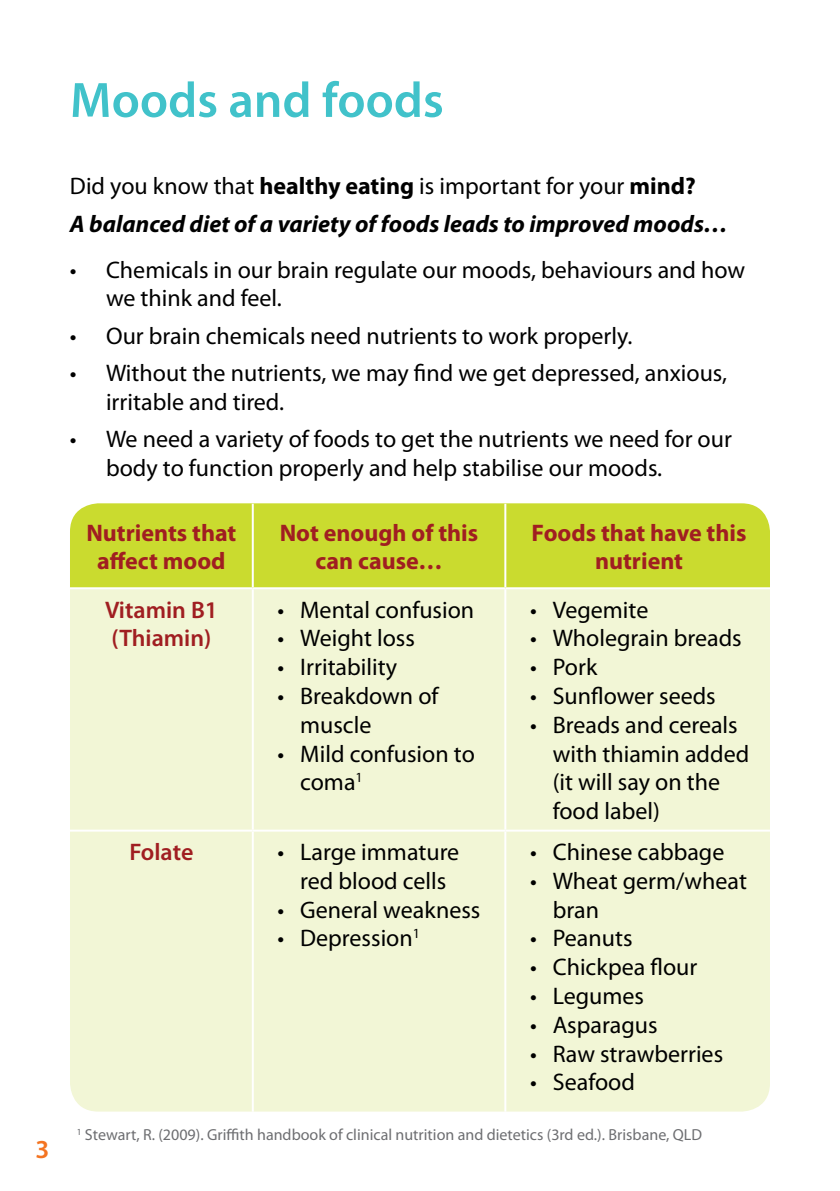
<style>
.page{position:relative;width:840px;height:1191px;background:#fff}
.page>*{position:absolute;margin:0;border:0;box-sizing:border-box;transform-origin:0 0}
.t1{font:600 50px "Myriad Pro";color:#41c2ca}
.t2{font:600 26px "Myriad Pro";color:#f47421}
.t3{font:24px/28.8px "Myriad Pro";color:#000}
.t4{font:italic 700 24px/37.2px "Myriad Pro";color:#000}
.t5{font:700 24px/28.8px "Myriad Pro";color:#a01e21;text-align:center}
.t6{font:600 24px/28.8px "Myriad Pro";color:#a01e21}
.t7{font:16px "Myriad Pro";color:#6d6e71}
.s1{font-weight:400;font-style:normal}
.s2{font-style:normal}
</style>
<div class="page">
<div style="left:70px;top:529px;width:699px;height:582px;background:#f2f6d6;border-radius:28px"></div>
<div style="left:70px;top:503px;width:699px;height:84px;background:#cadb2f"></div>
<hr style="left:252px;top:504px;width:2px;height:83px;background:#fff">
<hr style="left:504px;top:504px;width:2px;height:83px;background:#fff">
<hr style="left:70px;top:587px;width:183px;height:2px;background:#fff">
<hr style="left:253px;top:587px;width:252px;height:2px;background:#fff">
<hr style="left:252px;top:589px;width:2px;height:240px;background:#fff">
<hr style="left:505px;top:587px;width:267px;height:2px;background:#fff">
<hr style="left:504px;top:589px;width:2px;height:240px;background:#fff">
<hr style="left:70px;top:829px;width:183px;height:2px;background:#fff">
<hr style="left:253px;top:829px;width:252px;height:2px;background:#fff">
<hr style="left:252px;top:831px;width:2px;height:280px;background:#fff">
<hr style="left:505px;top:829px;width:267px;height:2px;background:#fff">
<hr style="left:504px;top:831px;width:2px;height:280px;background:#fff">
<h1 class="t1" style="left:70px;top:68px;width:375px">Moods and foods</h1>
<p class="t2" style="left:36px;top:1133px;width:15px">3</p>
<p class="t4" style="left:70px;top:167px;width:659px"><span class="s1">Did you know that</span> <span class="s2">healthy eating</span> <span class="s1">is important for your</span> <span class="s2">mind?<br></span>A balanced diet of a variety of foods leads to improved moods…</p>
<p class="t3" style="left:106px;top:255px;width:640px;text-indent:-36px">• Chemicals in our brain regulate our moods, behaviours and how we think and feel.</p>
<p class="t3" style="left:70px;top:321px;width:563px">• Our brain chemicals need nutrients to work properly.</p>
<p class="t3" style="left:106px;top:358px;width:622px;text-indent:-36px">• Without the nutrients, we may find we get depressed, anxious, irritable and tired.</p>
<p class="t3" style="left:106px;top:424px;width:627px;text-indent:-36px">• We need a variety of foods to get the nutrients we need for our body to function properly and help stabilise our moods.</p>
<p class="t5" style="left:86px;top:517px;width:151px">Nutrients that affect mood</p>
<p class="t5" style="left:279px;top:517px;width:200px">Not enough of this can cause…</p>
<p class="t5" style="left:531px;top:517px;width:216px">Foods that have this nutrient</p>
<p class="t6" style="left:105px;top:594px;width:114px">Vitamin B1 (Thiamin)</p>
<p class="t3" style="left:277px;top:595px;width:198px">• Mental confusion</p>
<p class="t3" style="left:529px;top:595px;width:120px">• Vegemite</p>
<p class="t3" style="left:529px;top:623px;width:213px">• Wholegrain breads</p>
<p class="t3" style="left:529px;top:652px;width:69px">• Pork</p>
<p class="t3" style="left:529px;top:681px;width:187px">• Sunflower seeds</p>
<p class="t3" style="left:552px;top:710px;width:198px;text-indent:-23px">• Breads and cereals with thiamin added (it will say on the food label)</p>
<p class="t3" style="left:277px;top:623px;width:139px">• Weight loss</p>
<p class="t3" style="left:277px;top:652px;width:121px">• Irritability</p>
<p class="t3" style="left:300px;top:681px;width:140px;text-indent:-23px">• Breakdown of muscle</p>
<p class="t3" style="left:300px;top:739px;width:176px;text-indent:-23px">• Mild confusion to coma<sup>1</sup></p>
<p class="t3" style="left:529px;top:837px;width:196px">• Chinese cabbage</p>
<p class="t3" style="left:552px;top:866px;width:196px;text-indent:-23px">• Wheat germ/wheat bran</p>
<p class="t3" style="left:529px;top:923px;width:104px">• Peanuts</p>
<p class="t3" style="left:529px;top:952px;width:169px">• Chickpea flour</p>
<p class="t3" style="left:529px;top:981px;width:115px">• Legumes</p>
<p class="t3" style="left:529px;top:1010px;width:129px">• Asparagus</p>
<p class="t3" style="left:529px;top:1038px;width:194px">• Raw strawberries</p>
<p class="t3" style="left:529px;top:1067px;width:106px">• Seafood</p>
<p class="t7" style="left:77px;top:1124px;width:626px"><sup>1</sup> Stewart, R. (2009). Griffith handbook of clinical nutrition and dietetics (3rd ed.). Brisbane, QLD</p>
<p class="t6" style="left:129px;top:837px;width:65px">Folate</p>
<p class="t3" style="left:277px;top:837px;width:183px;text-align:center">• Large immature red blood cells</p>
<p class="t3" style="left:277px;top:894px;width:204px">• General weakness</p>
<p class="t3" style="left:277px;top:923px;width:144px">• Depression<sup>1</sup></p>
</div>
